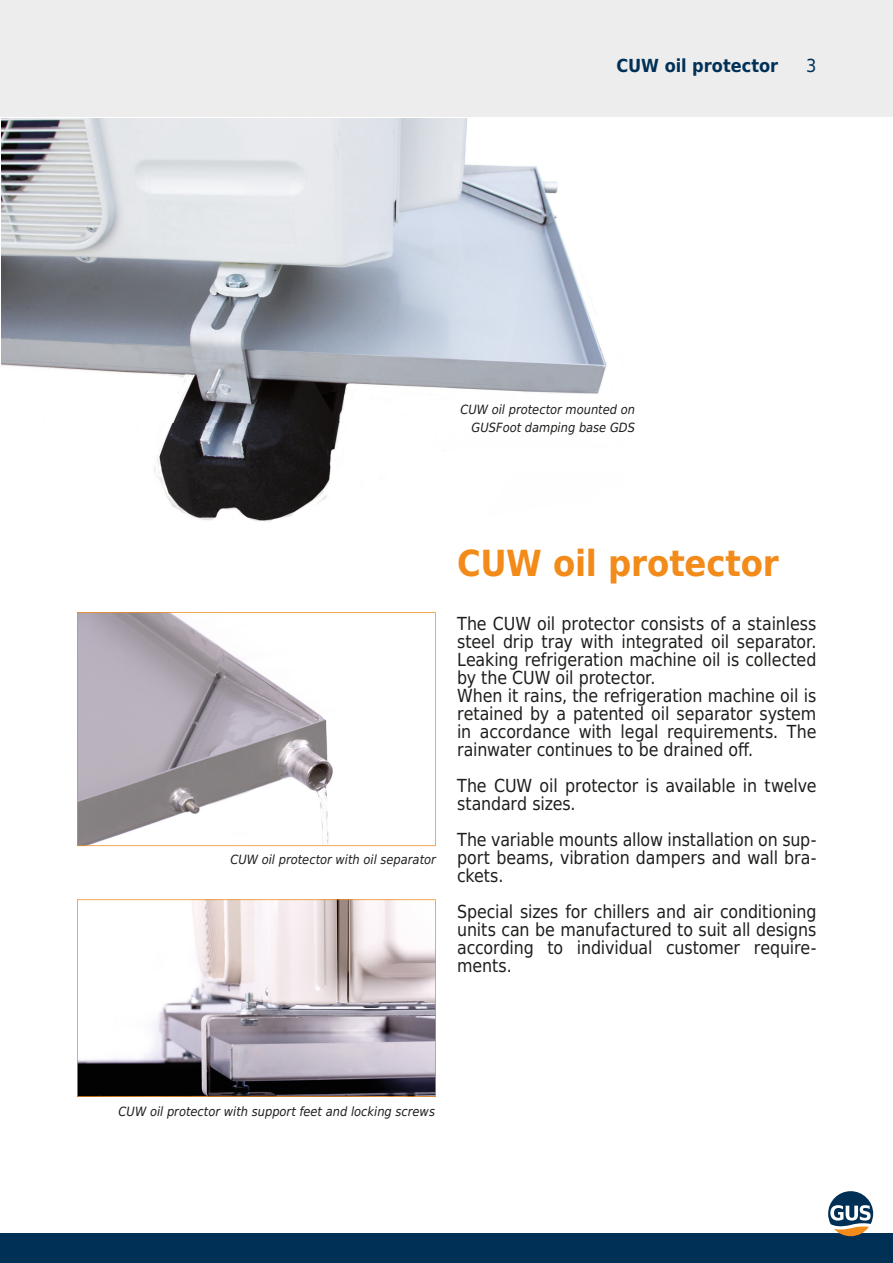
<style>
.page{position:relative;width:893px;height:1263px;background:#fff}
.page>*{position:absolute;margin:0;border:0;box-sizing:border-box;transform-origin:0 0}
.t1{font:700 36px "DejaVu Sans Condensed";letter-spacing:-.005em;color:#f28b1a}
.t2{font:18px/18px "DejaVu Sans Condensed";letter-spacing:-.005em;color:#1d1d1b}
.t3{font:700 18px "DejaVu Sans Condensed";letter-spacing:-.005em;color:#003056}
.t4{font:18px "DejaVu Sans Condensed";color:#003056}
.t5{font:italic 12.75px/18px "DejaVu Sans Condensed";color:#1d1d1b;text-align:right}
</style>
<div class="page">
<div style="left:0;top:0;width:893px;height:117px;background:#ededed"></div>
<div style="left:0;top:1233px;width:893px;height:30px;background:#003056"></div>
<svg style="left:828px;top:1191px;width:45px;height:45px"></svg>
<svg style="left:77px;top:899px;width:359px;height:198px"></svg>
<img style="left:1px;top:118px;width:606px;height:404px">
<svg style="left:77px;top:612px;width:359px;height:234px"></svg>
<p class="t3" style="left:616px;top:51px;width:163px">CUW oil protector</p>
<p class="t4" style="left:806px;top:51px;width:12px">3</p>
<p class="t5" style="left:460px;top:400px;width:176px">CUW oil protector mounted on<br>GUSFoot damping base GDS</p>
<p class="t5" style="left:230px;top:850px;width:207px">CUW oil protector with oil separator</p>
<h1 class="t1" style="left:457px;top:534px;width:323px">CUW oil protector</h1>
<p class="t2" style="left:457px;top:614px;width:361px">The CUW oil protector consists of a stainless steel drip tray with integrated oil separator.<br>Leaking refrigeration machine oil is collected by the CUW oil protector.<br>When it rains, the refrigeration machine oil is retained by a patented oil separator system in accordance with legal requirements. The rainwater continues to be drained off.</p>
<p class="t2" style="left:457px;top:776px;width:361px">The CUW oil protector is available in twelve standard sizes.</p>
<p class="t2" style="left:457px;top:830px;width:361px;text-align:justify">The variable mounts allow installation on sup&shy;port beams, vibration dampers and wall bra&shy;ckets.</p>
<p class="t2" style="left:457px;top:902px;width:361px;text-align:justify">Special sizes for chillers and air conditioning units can be manufactured to suit all designs according to individual customer require&shy;ments.</p>
<p class="t5" style="left:119px;top:1102px;width:318px">CUW oil protector with support feet and locking screws</p>
</div>
